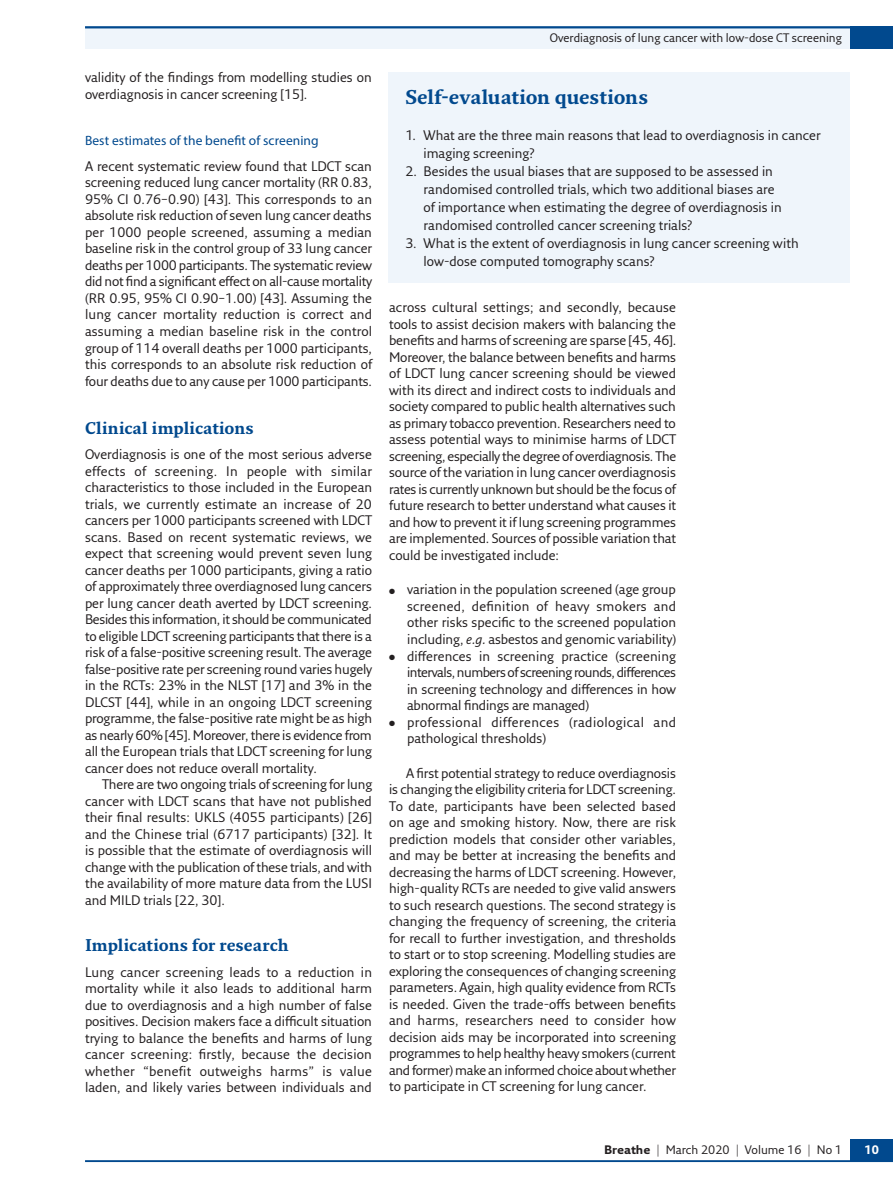
<style>
.page{position:relative;width:893px;height:1191px;background:#fff}
.page>*{position:absolute;margin:0;border:0;box-sizing:border-box;transform-origin:0 0}
.t1{font:700 19.5px "Fresco Std";letter-spacing:-.01em;color:#01498e}
.t2{font:700 16.5px "Fresco Std";color:#01498e}
.t3{font:13.5px/16.5px "Fresco Sans Pro";letter-spacing:-.005em;color:#231f20;text-align:justify}
.t4{font:13.5px/16.5px "Fresco Sans Pro";letter-spacing:.03em;color:#231f20}
.t5{font:13.5px "Myriad Pro";letter-spacing:.005em;color:#01498e}
.t6{font:12px "Fresco Sans Pro";color:#231f20}
.t7{font:700 12px "Fresco Sans Pro";color:#fff}
.s1{font-style:italic}
.s2{font-weight:700}
</style>
<div class="page">
<hr style="left:85px;top:1160px;width:808px;height:2px;background:#01498e">
<div style="left:850px;top:1138px;width:43px;height:23px;background:#01498e"></div>
<div style="left:85px;top:26px;width:808px;height:23px;background:#eff5fb"></div>
<hr style="left:85px;top:26px;width:808px;height:2px;background:#01498e">
<div style="left:850px;top:26px;width:43px;height:23px;background:#01498e"></div>
<div style="left:388px;top:72px;width:462px;height:211px;background:#eff5fb"></div>
<p class="t3" style="left:85px;top:69px;width:288px">validity of the findings from modelling studies on overdiagnosis in cancer screening [15].</p>
<p class="t5" style="left:85px;top:133px;width:235px">Best estimates of the benefit of screening</p>
<p class="t3" style="left:85px;top:158px;width:289px">A recent systematic review found that LDCT scan screening reduced lung cancer mortality (RR 0.83, 95% CI 0.76–0.90) [43]. This corresponds to an absolute risk reduction of seven lung cancer deaths per 1000 people screened, assuming a median baseline risk in the control group of 33 lung cancer deaths per 1000 participants. The systematic review did not find a significant effect on all-cause mortality (RR 0.95, 95% CI 0.90–1.00) [43]. Assuming the lung cancer mortality reduction is correct and assuming a median baseline risk in the control group of 114 overall deaths per 1000 participants, this corresponds to an absolute risk reduction of four deaths due to any cause per 1000 participants.</p>
<p class="t2" style="left:85px;top:417px;width:170px">Clinical implications</p>
<p class="t3" style="left:85px;top:446px;width:289px">Overdiagnosis is one of the most serious adverse effects of screening. In people with similar characteristics to those included in the European trials, we currently estimate an increase of 20 cancers per 1000 participants screened with LDCT scans. Based on recent systematic reviews, we expect that screening would prevent seven lung cancer deaths per 1000 participants, giving a ratio of approximately three overdiagnosed lung cancers per lung cancer death averted by LDCT screening.<br>Besides this information, it should be communicated to eligible LDCT screening participants that there is a risk of a false-positive screening result. The average false-positive rate per screening round varies hugely in the RCTs: 23% in the NLST [17] and 3% in the DLCST [44], while in an ongoing LDCT screening programme, the false-positive rate might be as high as nearly 60% [45]. Moreover, there is evidence from all the European trials that LDCT screening for lung cancer does not reduce overall mortality.</p>
<p class="t3" style="left:85px;top:775px;width:289px;text-indent:17px">There are two ongoing trials of screening for lung cancer with LDCT scans that have not published their final results: UKLS (4055 participants) [26] and the Chinese trial (6717 participants) [32]. It is possible that the estimate of overdiagnosis will change with the publication of these trials, and with the availability of more mature data from the LUSI and MILD trials [22, 30].</p>
<p class="t2" style="left:85px;top:935px;width:205px">Implications for research</p>
<p class="t3" style="left:85px;top:963px;width:289px">Lung cancer screening leads to a reduction in mortality while it also leads to additional harm due to overdiagnosis and a high number of false positives. Decision makers face a difficult situation trying to balance the benefits and harms of lung cancer screening: firstly, because the decision whether “benefit outweighs harms” is value laden, and likely varies between individuals and</p>
<p class="t6" style="left:550px;top:30px;width:294px">Overdiagnosis of lung cancer with low-dose CT screening</p>
<h1 class="t1" style="left:406px;top:84px;width:244px">Self-evaluation questions</h1>
<p class="t3" style="left:424px;top:126px;width:399px;line-height:18px;text-indent:-18px">1. What are the three main reasons that lead to overdiagnosis in cancer imaging screening?</p>
<p class="t3" style="left:424px;top:162px;width:360px;line-height:18px;text-align:left;text-indent:-18px">2. Besides the usual biases that are supposed to be assessed in randomised controlled trials, which two additional biases are of importance when estimating the degree of overdiagnosis in randomised controlled cancer screening trials?</p>
<p class="t3" style="left:424px;top:233px;width:377px;line-height:18px;text-indent:-18px">3. What is the extent of overdiagnosis in lung cancer screening with low-dose computed tomography scans?</p>
<p class="t3" style="left:389px;top:299px;width:289px">across cultural settings; and secondly, because tools to assist decision makers with balancing the benefits and harms of screening are sparse [45, 46].<br>Moreover, the balance between benefits and harms of LDCT lung cancer screening should be viewed with its direct and indirect costs to individuals and society compared to public health alternatives such as primary tobacco prevention. Researchers need to assess potential ways to minimise harms of LDCT screening, especially the degree of overdiagnosis. The source of the variation in lung cancer overdiagnosis rates is currently unknown but should be the focus of future research to better understand what causes it and how to prevent it if lung screening programmes are implemented. Sources of possible variation that could be investigated include:</p>
<p class="t3" style="left:407px;top:581px;width:271px;text-indent:-18px">● variation in the population screened (age group screened, definition of heavy smokers and other risks specific to the screened population including, <span class="s1">e.g.</span> asbestos and genomic variability)</p>
<p class="t3" style="left:407px;top:647px;width:271px;text-indent:-18px">● differences in screening practice (screening intervals, numbers of screening rounds, differences in screening technology and differences in how abnormal findings are managed)</p>
<p class="t4" style="left:407px;top:713px;width:271px;text-indent:-18px">● professional differences (radiological and pathological thresholds)</p>
<p class="t3" style="left:389px;top:764px;width:289px;text-indent:17px">A first potential strategy to reduce overdiagnosis is changing the eligibility criteria for LDCT screening.<br>To date, participants have been selected based on age and smoking history. Now, there are risk prediction models that consider other variables, and may be better at increasing the benefits and decreasing the harms of LDCT screening. However, high-quality RCTs are needed to give valid answers to such research questions. The second strategy is changing the frequency of screening, the criteria for recall to further investigation, and thresholds to start or to stop screening. Modelling studies are exploring the consequences of changing screening parameters. Again, high quality evidence from RCTs is needed. Given the trade-offs between benefits and harms, researchers need to consider how decision aids may be incorporated into screening programmes to help healthy heavy smokers (current and former) make an informed choice about whether to participate in CT screening for lung cancer.</p>
<p class="t6" style="left:604px;top:1142px;width:240px"><span class="s2">Breathe</span> | March 2020 | Volume 16 | No 1</p>
<p class="t7" style="left:864px;top:1142px;width:16px">10</p>
</div>
